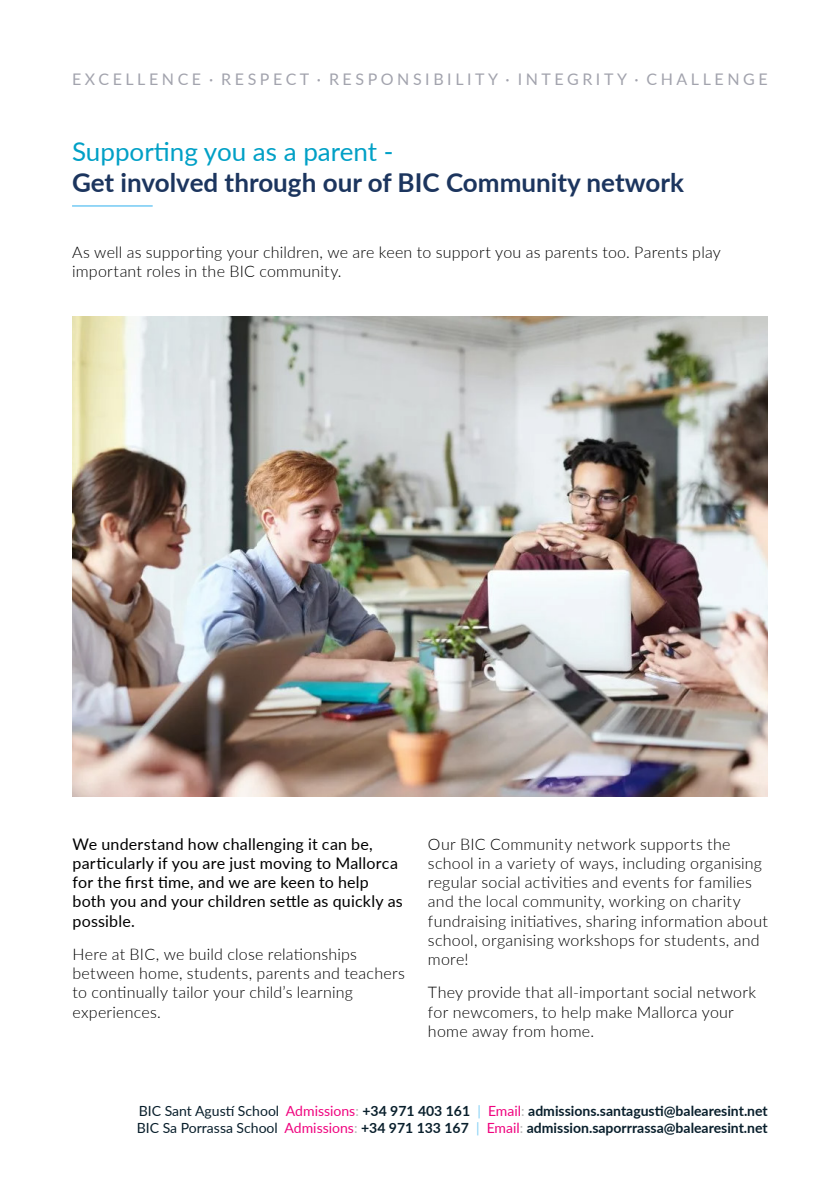
<style>
.page{position:relative;width:840px;height:1191px;background:#fff}
.page>*{position:absolute;margin:0;border:0;box-sizing:border-box;transform-origin:0 0}
.t1{font:700 26px "Lato";color:#1c355e}
.t2{font:26px "Lato";color:#01a0c6}
.t3{font:300 16px/19.2px "Lato";letter-spacing:.015em;color:#000}
.t4{font:16px/19.2px "Lato";letter-spacing:.015em;color:#000}
.t5{font:16px "Lato";letter-spacing:.225em;color:#a2a3ad}
.t6{font:700 14px/16.8px "Lato";color:#091f2c}
.s1{font-weight:400}
.s2{font-weight:400;color:#f0047f}
.s3{font-weight:400;color:#b2b1b1}
.s4{font-weight:400;color:#83d0f5}
</style>
<div class="page">
<hr style="left:72px;top:205px;width:81px;height:2px;background:#83d0f5">
<img style="left:72px;top:317px;width:695px;height:479px">
<p class="t5" style="left:72px;top:68px;width:696px">EXCELLENCE · RESPECT · RESPONSIBILITY · INTEGRITY · CHALLENGE</p>
<h1 class="t2" style="left:72px;top:133px;width:323px">Supporting you as a parent -</h1>
<h1 class="t1" style="left:72px;top:164px;width:613px">Get involved through our of BIC Community network</h1>
<p class="t3" style="left:72px;top:242px;width:650px">As well as supporting your children, we are keen to support you as parents too. Parents play important roles in the BIC community.</p>
<p class="t4" style="left:72px;top:833px;width:331px">We understand how challenging it can be, particularly if you are just moving to Mallorca for the first time, and we are keen to help both you and your children settle as quickly as possible.</p>
<p class="t3" style="left:72px;top:944px;width:333px">Here at BIC, we build close relationships between home, students, parents and teachers to continually tailor your child’s learning experiences.</p>
<p class="t3" style="left:428px;top:834px;width:341px">Our BIC Community network supports the school in a variety of ways, including organising regular social activities and events for families and the local community, working on charity fundraising initiatives, sharing information about school, organising workshops for students, and more!</p>
<p class="t3" style="left:428px;top:982px;width:329px">They provide that all-important social network for newcomers, to help make Mallorca your home away from home.</p>
<p class="t6" style="left:137px;top:1101px;width:632px"><span class="s1">BIC Sant Agustí School</span> <span class="s2">Admissions</span><span class="s3">:</span> +34 971 403 161 <span class="s4">|</span> <span class="s2">Email</span><span class="s3">:</span> admissions.santagusti@balearesint.net<br><span class="s1">BIC Sa Porrassa School</span> <span class="s2">Admissions</span><span class="s3">:</span> +34 971 133 167 <span class="s4">|</span> <span class="s2">Email</span><span class="s3">:</span> admission.saporrrassa@balearesint.net</p>
</div>
